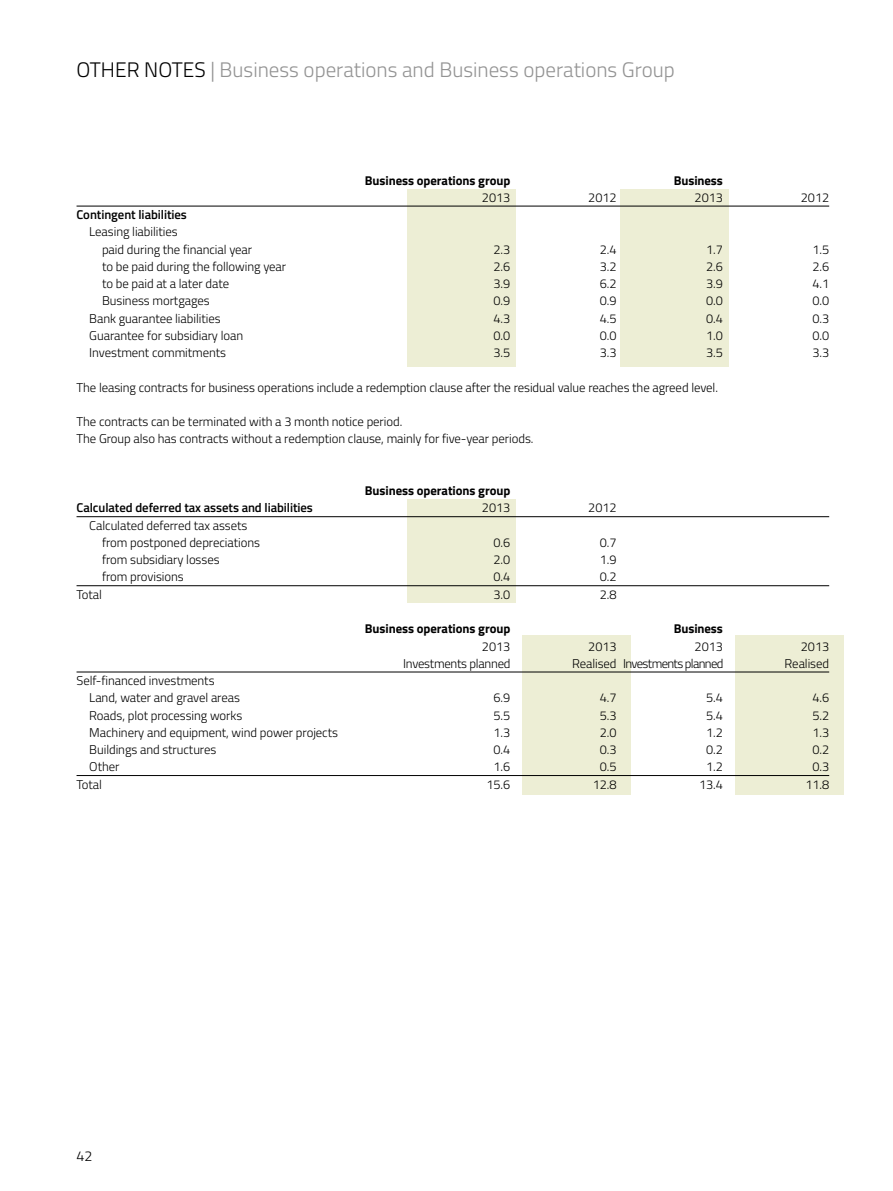
<style>
.page{position:relative;width:893px;height:1191px;background:#fff}
.page>*{position:absolute;margin:0;border:0;box-sizing:border-box;transform-origin:0 0}
.t1{font:300 21px "Titillium Web";color:#939393}
.t2{font:300 14.25px "Titillium Web";color:#000}
.t3{font:300 12.75px/17.2px "Titillium Web";letter-spacing:-.005em;color:#000}
.t4{font:700 12.75px "Titillium Web";letter-spacing:-.005em;color:#000}
.t5{font:600 12.75px "Titillium Web";letter-spacing:-.005em;color:#000}
.t6{font:300 12.75px "Titillium Web";letter-spacing:-.05em;color:#000}
.s1{color:#000}
</style>
<div class="page">
<div style="left:407px;top:189px;width:109px;height:178px;background:#edeed5"></div>
<div style="left:407px;top:500px;width:109px;height:103px;background:#edeed5"></div>
<div style="left:522px;top:635px;width:109px;height:159px;background:#edeed5"></div>
<div style="left:621px;top:189px;width:108px;height:178px;background:#edeed5"></div>
<div style="left:736px;top:635px;width:108px;height:159px;background:#edeed5"></div>
<hr style="left:77px;top:206px;width:752px;height:1px;background:#000">
<hr style="left:77px;top:516px;width:752px;height:1px;background:#000">
<hr style="left:77px;top:585px;width:752px;height:1px;background:#000">
<hr style="left:77px;top:671px;width:752px;height:1px;background:#000">
<hr style="left:77px;top:775px;width:752px;height:1px;background:#000">
<h1 class="t1" style="left:77px;top:54px;width:600px"><span class="s1">OTHER NOTES</span> | Business operations and Business operations Group</h1>
<p class="t5" style="left:77px;top:205px;width:112px">Contingent liabilities</p>
<p class="t3" style="left:102px;top:223px;width:152px;text-indent:-13px">Leasing liabilities<br>paid during the financial year</p>
<p class="t4" style="left:365px;top:170px;width:147px">Business operations group</p>
<p class="t4" style="left:674px;top:170px;width:51px">Business</p>
<p class="t3" style="left:482px;top:188px;width:30px">2013</p>
<p class="t3" style="left:588px;top:188px;width:30px">2012</p>
<p class="t3" style="left:695px;top:188px;width:30px">2013</p>
<p class="t3" style="left:801px;top:188px;width:30px">2012</p>
<p class="t3" style="left:494px;top:240px;width:18px">2.3</p>
<p class="t3" style="left:600px;top:240px;width:18px">2.4</p>
<p class="t3" style="left:706px;top:240px;width:18px">1.7</p>
<p class="t3" style="left:812px;top:240px;width:18px">1.5</p>
<p class="t3" style="left:102px;top:257px;width:186px">to be paid during the following year</p>
<p class="t3" style="left:494px;top:257px;width:18px">2.6</p>
<p class="t3" style="left:600px;top:257px;width:18px">3.2</p>
<p class="t3" style="left:706px;top:257px;width:18px">2.6</p>
<p class="t3" style="left:812px;top:257px;width:18px">2.6</p>
<p class="t3" style="left:102px;top:274px;width:129px">to be paid at a later date</p>
<p class="t3" style="left:494px;top:274px;width:18px">3.9</p>
<p class="t3" style="left:600px;top:274px;width:18px">6.2</p>
<p class="t3" style="left:706px;top:274px;width:18px">3.9</p>
<p class="t3" style="left:812px;top:274px;width:18px">4.1</p>
<p class="t3" style="left:102px;top:292px;width:109px">Business mortgages</p>
<p class="t3" style="left:494px;top:292px;width:18px">0.9</p>
<p class="t3" style="left:600px;top:292px;width:18px">0.9</p>
<p class="t3" style="left:706px;top:292px;width:18px">0.0</p>
<p class="t3" style="left:812px;top:292px;width:18px">0.0</p>
<p class="t3" style="left:89px;top:309px;width:133px">Bank guarantee liabilities</p>
<p class="t3" style="left:494px;top:309px;width:18px">4.3</p>
<p class="t3" style="left:600px;top:309px;width:18px">4.5</p>
<p class="t3" style="left:706px;top:309px;width:18px">0.4</p>
<p class="t3" style="left:812px;top:309px;width:18px">0.3</p>
<p class="t3" style="left:89px;top:326px;width:155px">Guarantee for subsidiary loan</p>
<p class="t3" style="left:494px;top:326px;width:18px">0.0</p>
<p class="t3" style="left:600px;top:326px;width:18px">0.0</p>
<p class="t3" style="left:706px;top:326px;width:18px">1.0</p>
<p class="t3" style="left:812px;top:326px;width:18px">0.0</p>
<p class="t3" style="left:89px;top:343px;width:138px">Investment commitments</p>
<p class="t3" style="left:493px;top:343px;width:18px">3.5</p>
<p class="t3" style="left:600px;top:343px;width:18px">3.3</p>
<p class="t3" style="left:706px;top:343px;width:18px">3.5</p>
<p class="t3" style="left:812px;top:343px;width:18px">3.3</p>
<p class="t3" style="left:77px;top:378px;width:643px">The leasing contracts for business operations include a redemption clause after the residual value reaches the agreed level.</p>
<p class="t3" style="left:77px;top:412px;width:458px">The contracts can be terminated with a 3 month notice period.<br>The Group also has contracts without a redemption clause, mainly for five-year periods.</p>
<p class="t4" style="left:365px;top:481px;width:147px">Business operations group</p>
<p class="t5" style="left:77px;top:498px;width:238px">Calculated deferred tax assets and liabilities</p>
<p class="t3" style="left:482px;top:499px;width:30px">2013</p>
<p class="t3" style="left:588px;top:499px;width:30px">2012</p>
<p class="t3" style="left:102px;top:516px;width:159px;text-indent:-13px">Calculated deferred tax assets from postponed depreciations</p>
<p class="t3" style="left:494px;top:533px;width:18px">0.6</p>
<p class="t3" style="left:600px;top:533px;width:18px">0.7</p>
<p class="t3" style="left:102px;top:550px;width:119px">from subsidiary losses</p>
<p class="t3" style="left:494px;top:550px;width:18px">2.0</p>
<p class="t3" style="left:600px;top:550px;width:18px">1.9</p>
<p class="t3" style="left:102px;top:568px;width:83px">from provisions</p>
<p class="t3" style="left:494px;top:568px;width:18px">0.4</p>
<p class="t3" style="left:600px;top:568px;width:18px">0.2</p>
<p class="t3" style="left:77px;top:585px;width:27px">Total</p>
<p class="t3" style="left:494px;top:585px;width:18px">3.0</p>
<p class="t3" style="left:600px;top:585px;width:18px">2.8</p>
<p class="t4" style="left:365px;top:619px;width:147px">Business operations group</p>
<p class="t4" style="left:674px;top:619px;width:51px">Business</p>
<p class="t3" style="left:482px;top:637px;width:30px">2013</p>
<p class="t3" style="left:588px;top:637px;width:30px">2013</p>
<p class="t3" style="left:695px;top:637px;width:30px">2013</p>
<p class="t3" style="left:801px;top:637px;width:30px">2013</p>
<p class="t3" style="left:403px;top:654px;width:109px">Investments planned</p>
<p class="t6" style="left:572px;top:654px;width:153px">Realised Investments planned</p>
<p class="t3" style="left:785px;top:654px;width:46px">Realised</p>
<p class="t3" style="left:89px;top:671px;width:152px;text-indent:-13px">Self-financed investments<br>Land, water and gravel areas</p>
<p class="t3" style="left:494px;top:688px;width:18px">6.9</p>
<p class="t3" style="left:600px;top:688px;width:18px">4.7</p>
<p class="t3" style="left:706px;top:688px;width:18px">5.4</p>
<p class="t3" style="left:812px;top:688px;width:18px">4.6</p>
<p class="t3" style="left:89px;top:706px;width:155px">Roads, plot processing works</p>
<p class="t3" style="left:494px;top:706px;width:18px">5.5</p>
<p class="t3" style="left:600px;top:706px;width:18px">5.3</p>
<p class="t3" style="left:706px;top:706px;width:18px">5.4</p>
<p class="t3" style="left:812px;top:706px;width:18px">5.2</p>
<p class="t3" style="left:89px;top:723px;width:250px">Machinery and equipment, wind power projects</p>
<p class="t3" style="left:493px;top:723px;width:18px">1.3</p>
<p class="t3" style="left:600px;top:723px;width:18px">2.0</p>
<p class="t3" style="left:706px;top:723px;width:18px">1.2</p>
<p class="t3" style="left:812px;top:723px;width:18px">1.3</p>
<p class="t3" style="left:89px;top:740px;width:129px">Buildings and structures</p>
<p class="t3" style="left:494px;top:740px;width:18px">0.4</p>
<p class="t3" style="left:600px;top:740px;width:18px">0.3</p>
<p class="t3" style="left:706px;top:740px;width:18px">0.2</p>
<p class="t3" style="left:812px;top:740px;width:18px">0.2</p>
<p class="t3" style="left:89px;top:757px;width:32px">Other</p>
<p class="t3" style="left:494px;top:757px;width:18px">1.6</p>
<p class="t3" style="left:600px;top:757px;width:18px">0.5</p>
<p class="t3" style="left:706px;top:757px;width:18px">1.2</p>
<p class="t3" style="left:812px;top:757px;width:18px">0.3</p>
<p class="t3" style="left:77px;top:775px;width:27px">Total</p>
<p class="t3" style="left:486px;top:775px;width:25px">15.6</p>
<p class="t3" style="left:593px;top:775px;width:25px">12.8</p>
<p class="t3" style="left:699px;top:775px;width:25px">13.4</p>
<p class="t3" style="left:805px;top:775px;width:25px">11.8</p>
<p class="t2" style="left:77px;top:1145px;width:17px">42</p>
</div>
